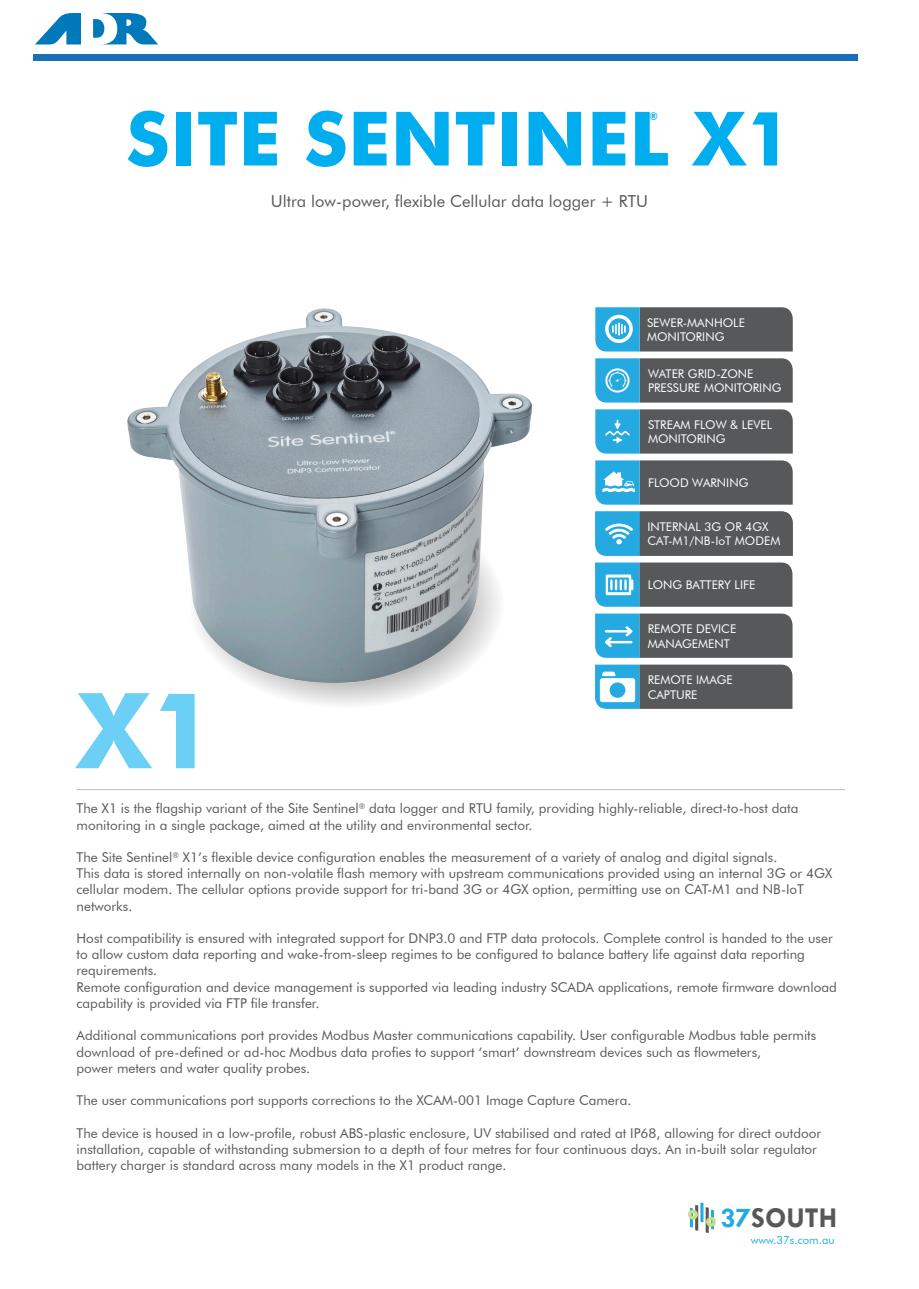
<style>
.page{position:relative;width:919px;height:1289px;background:#fff}
.page>*{position:absolute;margin:0;border:0;box-sizing:border-box;transform-origin:0 0}
.t1{font:700 105px "Futura BT";color:#6bcff6}
.t2{font:700 75px "Futura BT";color:#00aeef}
.t3{font:700 28.95px "Tw Cen";color:#57585a}
.t4{font:16.5px "Futura BT";color:#57585a}
.t5{font:13.5px/16.2px "Futura BT";color:#57585a}
.t6{font:12px/14.4px "Futura BT";color:#fff}
.t7{font:11.25px "Futura BT";color:#24aae1}
.t8{font:700 10.5px "Futura BT";color:#00aeef}
.s1{color:#24aae1}
</style>
<div class="page">
<img style="left:128px;top:308px;width:403px;height:375px">
<div style="left:639px;top:358px;width:153px;height:44px;background:#57585a"></div>
<img style="left:595px;top:358px;width:44px;height:45px">
<div style="left:639px;top:409px;width:153px;height:44px;background:#57585a"></div>
<img style="left:595px;top:409px;width:44px;height:45px">
<svg style="left:595px;top:307px;width:197px;height:44px;background:#566f7b"></svg>
<svg style="left:595px;top:562px;width:197px;height:44px;background:#57707b"></svg>
<svg style="left:595px;top:460px;width:197px;height:44px;background:#57707b"></svg>
<img style="left:602px;top:555px;width:37px;height:1px">
<svg style="left:595px;top:511px;width:197px;height:44px;background:#526e7a"></svg>
<svg style="left:595px;top:613px;width:197px;height:44px;background:#536f7b"></svg>
<svg style="left:595px;top:664px;width:197px;height:45px;background:#61747d"></svg>
<svg style="left:688px;top:1202px;width:27px;height:30px"></svg>
<hr style="left:77px;top:789px;width:767px;height:1px;background:#bcbdc0">
<svg style="left:35px;top:13px;width:46px;height:31px"></svg>
<svg style="left:93px;top:13px;width:65px;height:31px"></svg>
<div style="left:33px;top:54px;width:825px;height:6px;background:#1870b9"></div>
<p class="t2" style="left:126px;top:93px;width:668px">SITE SENTINEL X1</p>
<p class="t8" style="left:649px;top:109px;width:10px">®</p>
<p class="t4" style="left:271px;top:191px;width:378px">Ultra low-power, flexible Cellular data logger + RTU</p>
<p class="t6" style="left:647px;top:315px;width:99px">SEWER-MANHOLE</p>
<p class="t6" style="left:647px;top:329px;width:79px">MONITORING</p>
<p class="t6" style="left:648px;top:366px;width:107px">WATER GRID-ZONE</p>
<p class="t6" style="left:648px;top:380px;width:135px">PRESSURE MONITORING</p>
<p class="t6" style="left:648px;top:417px;width:126px">STREAM FLOW &amp; LEVEL</p>
<p class="t6" style="left:648px;top:432px;width:79px">MONITORING</p>
<p class="t6" style="left:648px;top:475px;width:102px">FLOOD WARNING</p>
<p class="t6" style="left:647px;top:519px;width:112px">DRAINAGE OUTFALL</p>
<p class="t6" style="left:647px;top:534px;width:79px">MONITORING</p>
<p class="t6" style="left:647px;top:519px;width:134px">INTERNAL 3G OR 4GX<br>CAT-M1/NB-IoT MODEM</p>
<p class="t6" style="left:647px;top:577px;width:109px">LONG BATTERY LIFE</p>
<p class="t6" style="left:647px;top:621px;width:90px">REMOTE DEVICE<br>MANAGEMENT</p>
<p class="t6" style="left:647px;top:672px;width:86px">REMOTE IMAGE<br>CAPTURE</p>
<p class="t1" style="left:77px;top:667px;width:141px">X1</p>
<p class="t5" style="left:77px;top:800px;width:723px">The X1 is the flagship variant of the Site Sentinel<sup>®</sup> data logger and RTU family, providing highly-reliable, direct-to-host data monitoring in a single package, aimed at the utility and environmental sector.</p>
<p class="t5" style="left:77px;top:849px;width:757px">The Site Sentinel<sup>®</sup> X1’s flexible device configuration enables the measurement of a variety of analog and digital signals.<br>This data is stored internally on non-volatile flash memory with upstream communications provided using an internal 3G or 4GX cellular modem. The cellular options provide support for tri-band 3G or 4GX option, permitting use on CAT-M1 and NB-IoT networks.</p>
<p class="t5" style="left:77px;top:930px;width:761px">Host compatibility is ensured with integrated support for DNP3.0 and FTP data protocols. Complete control is handed to the user to allow custom data reporting and wake-from-sleep regimes to be configured to balance battery life against data reporting requirements.<br>Remote configuration and device management is supported via leading industry SCADA applications, remote firmware download capability is provided via FTP file transfer.</p>
<p class="t5" style="left:77px;top:1027px;width:741px">Additional communications port provides Modbus Master communications capability. User configurable Modbus table permits download of pre-defined or ad-hoc Modbus data profies to support ‘smart’ downstream devices such as flowmeters,<br>power meters and water quality probes.</p>
<p class="t5" style="left:77px;top:1092px;width:556px">The user communications port supports corrections to the XCAM-001 Image Capture Camera.</p>
<p class="t5" style="left:77px;top:1124px;width:746px">The device is housed in a low-profile, robust ABS-plastic enclosure, UV stabilised and rated at IP68, allowing for direct outdoor installation, capable of withstanding submersion to a depth of four metres for four continuous days. An in-built solar regulator battery charger is standard across many models in the X1 product range.</p>
<p class="t3" style="left:720px;top:1200px;width:118px"><span class="s1">37</span>SOUTH</p>
<p class="t7" style="left:750px;top:1233px;width:85px">www.37s.com.au</p>
</div>
